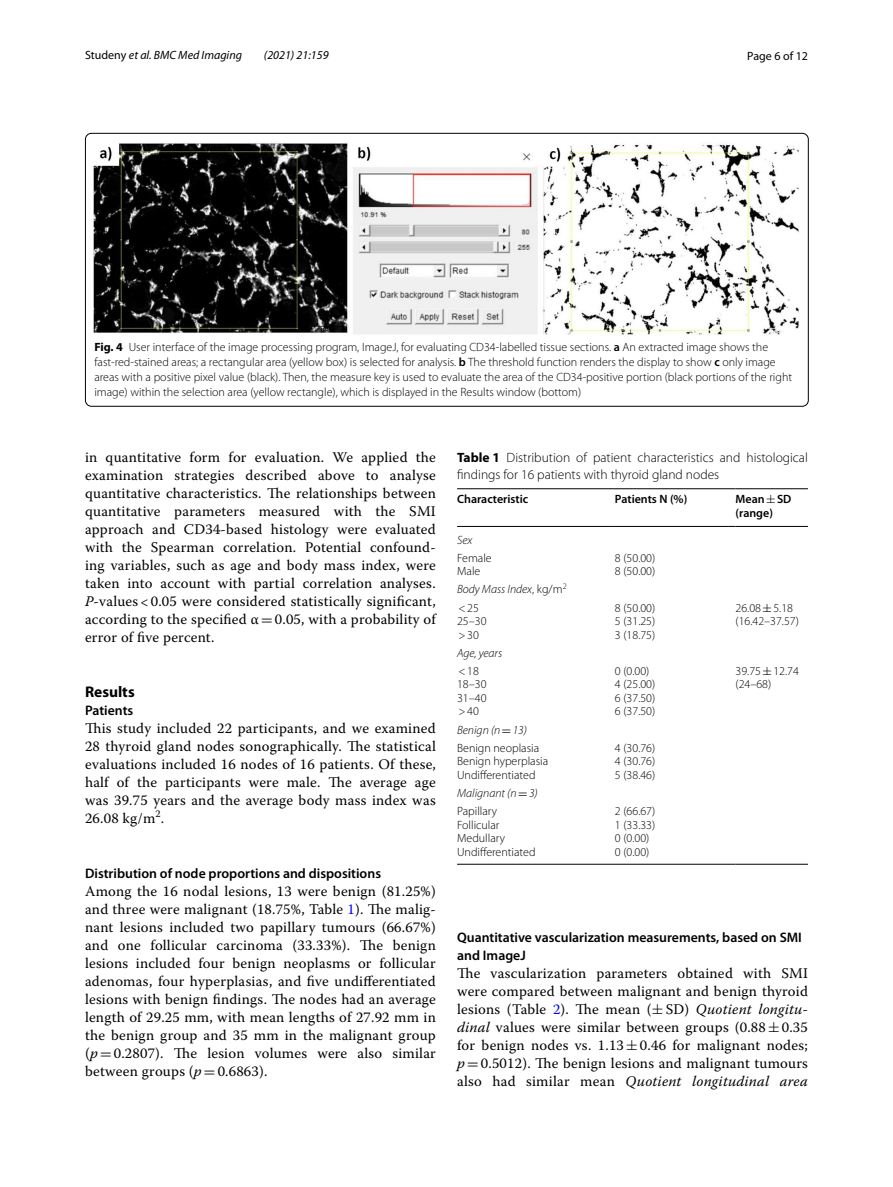
<style>
.page{position:relative;width:893px;height:1187px;background:#fff}
.page>*{position:absolute;margin:0;border:0;box-sizing:border-box;transform-origin:0 0}
.t1{font:700 15.45px "Myriad Pro";color:#000}
.t2{font:14.7px/18px "Warnock Pro";letter-spacing:.015em;color:#000;text-align:justify}
.t3{font:600 13.8px/18px "Myriad Pro";color:#000}
.t4{font:300 13.5px/16.5px "Myriad Pro";color:#000}
.t5{font:300 12px/13.5px "Myriad Pro";color:#000}
.t6{font:italic 300 12px/18.1px "Myriad Pro";color:#000}
.t7{font:600 12px/13.5px "Myriad Pro";color:#000}
.t8{font:italic 12px "Myriad Pro";color:#000}
.t9{font:12px "Myriad Pro";color:#000}
.s1{font-style:normal}
.s2{font-weight:700}
.s3{font-weight:600}
.s4{font-style:italic}
.s5{font-family:"MTSY"}
.s6{color:#00f}
.s7{font-family:"MTSY";font-weight:400}
.s8{font-family:"MTSY";font-weight:400;font-style:normal}
</style>
<div class="page">
<img style="left:94px;top:143px;width:705px;height:192px">
<hr style="left:457px;top:488px;width:158px;height:1px;background:#000">
<hr style="left:457px;top:526px;width:158px;height:1px;background:#000">
<hr style="left:615px;top:488px;width:120px;height:1px;background:#000">
<hr style="left:615px;top:526px;width:120px;height:1px;background:#000">
<hr style="left:735px;top:488px;width:73px;height:1px;background:#000">
<hr style="left:735px;top:526px;width:73px;height:1px;background:#000">
<hr style="left:457px;top:863px;width:158px;height:1px;background:#000">
<hr style="left:615px;top:863px;width:120px;height:1px;background:#000">
<hr style="left:735px;top:863px;width:73px;height:1px;background:#000">
<p class="t8" style="left:85px;top:48px;width:159px"><span class="s1">Studeny</span> et al. BMC Med Imaging</p>
<p class="t8" style="left:264px;top:48px;width:66px">(2021) 21:159</p>
<p class="t9" style="left:747px;top:48px;width:62px">Page 6 of 12</p>
<p class="t5" style="left:94px;top:339px;width:699px;line-height:15px"><span class="s2">Fig. 4</span> User interface of the image processing program, ImageJ, for evaluating CD34-labelled tissue sections. <span class="s3">a</span> An extracted image shows the fast-red-stained areas; a rectangular area (yellow box) is selected for analysis. <span class="s3">b</span> The threshold function renders the display to show <span class="s3">c</span> only image areas with a positive pixel value (black). Then, the measure key is used to evaluate the area of the CD34-positive portion (black portions of the right image) within the selection area (yellow rectangle), which is displayed in the Results window (bottom)</p>
<p class="t2" style="left:85px;top:447px;width:352px">in quantitative form for evaluation. We applied the examination strategies described above to analyse quantitative characteristics. The relationships between quantitative parameters measured with the SMI approach and CD34-based histology were evaluated with the Spearman correlation. Potential confound&shy;ing variables, such as age and body mass index, were taken into account with partial correlation analyses.<br><span class="s4">P</span>-values &lt; 0.05 were considered statistically significant, according to the specified α<span class="s5">=</span>0.05, with a probability of error of five percent.</p>
<p class="t1" style="left:85px;top:681px;width:51px">Results</p>
<p class="t3" style="left:85px;top:700px;width:50px">Patients</p>
<p class="t2" style="left:85px;top:718px;width:352px">This study included 22 participants, and we examined 28 thyroid gland nodes sonographically. The statistical evaluations included 16 nodes of 16 patients. Of these, half of the participants were male. The average age was 39.75 years and the average body mass index was 26.08 kg/m<sup>2</sup>.</p>
<p class="t3" style="left:85px;top:863px;width:298px">Distribution of node proportions and dispositions</p>
<p class="t2" style="left:85px;top:881px;width:352px">Among the 16 nodal lesions, 13 were benign (81.25%) and three were malignant (18.75%, Table <span class="s6">1</span>). The malig&shy;nant lesions included two papillary tumours (66.67%) and one follicular carcinoma (33.33%). The benign lesions included four benign neoplasms or follicular adenomas, four hyperplasias, and five undifferentiated lesions with benign findings. The nodes had an average length of 29.25 mm, with mean lengths of 27.92 mm in the benign group and 35 mm in the malignant group (<span class="s4">p</span><span class="s5">=</span>0.2807). The lesion volumes were also similar between groups (<span class="s4">p</span><span class="s5">=</span>0.6863).</p>
<p class="t4" style="left:457px;top:450px;width:352px"><span class="s2">Table 1</span> Distribution of patient characteristics and histological findings for 16 patients with thyroid gland nodes</p>
<p class="t7" style="left:457px;top:492px;width:73px">Characteristic</p>
<p class="t7" style="left:615px;top:492px;width:74px">Patients N (%)</p>
<p class="t7" style="left:735px;top:492px;width:57px">Mean<span class="s7">±</span>SD (range)</p>
<p class="t6" style="left:457px;top:531px;width:17px">Sex</p>
<p class="t5" style="left:457px;top:551px;width:36px">Female<br>Male</p>
<p class="t5" style="left:615px;top:551px;width:42px">8 (50.00)<br>8 (50.00)</p>
<p class="t6" style="left:457px;top:580px;width:111px">Body Mass Index<span class="s1">, kg/m</span><sup>2 </sup><span class="s1">&lt;25</span></p>
<p class="t5" style="left:457px;top:614px;width:31px">25–30 &gt;30</p>
<p class="t5" style="left:615px;top:601px;width:42px;text-align:justify">8 (50.00)<br>5 (31.25)<br>3 (18.75)</p>
<p class="t5" style="left:735px;top:601px;width:65px">26.08<span class="s7">±</span>5.18 (16.42–37.57)</p>
<p class="t6" style="left:457px;top:644px;width:47px">Age, years</p>
<p class="t5" style="left:457px;top:664px;width:31px">&lt;18<br>18–30<br>31–40 &gt;40</p>
<p class="t5" style="left:615px;top:664px;width:42px">0 (0.00)<br>4 (25.00)<br>6 (37.50)<br>6 (37.50)</p>
<p class="t5" style="left:735px;top:664px;width:65px">39.75<span class="s7">±</span>12.74 (24–68)</p>
<p class="t5" style="left:457px;top:720px;width:83px;line-height:18.1px"><span class="s4">Benign (n</span><span class="s7">=</span><span class="s4">13)<br></span>Benign neoplasia</p>
<p class="t5" style="left:457px;top:754px;width:93px">Benign hyperplasia<br>Undifferentiated</p>
<p class="t5" style="left:615px;top:741px;width:42px;text-align:justify">4 (30.76)<br>4 (30.76)<br>5 (38.46)</p>
<p class="t6" style="left:457px;top:784px;width:82px">Malignant (n<span class="s8">=</span>3)<br><span class="s1">Papillary</span></p>
<p class="t5" style="left:457px;top:818px;width:80px">Follicular<br>Medullary<br>Undifferentiated</p>
<p class="t5" style="left:615px;top:804px;width:42px">2 (66.67)<br>1 (33.33)<br>0 (0.00)<br>0 (0.00)</p>
<p class="t3" style="left:457px;top:928px;width:346px">Quantitative vascularization measurements, based on SMI and ImageJ</p>
<p class="t2" style="left:457px;top:964px;width:352px">The vascularization parameters obtained with SMI were compared between malignant and benign thyroid lesions (Table <span class="s6">2</span>). The mean (<span class="s5">±</span>SD) <span class="s4">Quotient longitu&shy;dinal</span> values were similar between groups (0.88<span class="s5">±</span>0.35 for benign nodes vs. 1.13<span class="s5">±</span>0.46 for malignant nodes; <span class="s4">p</span><span class="s5">=</span>0.5012). The benign lesions and malignant tumours also had similar mean <span class="s4">Quotient longitudinal area</span></p>
</div>
